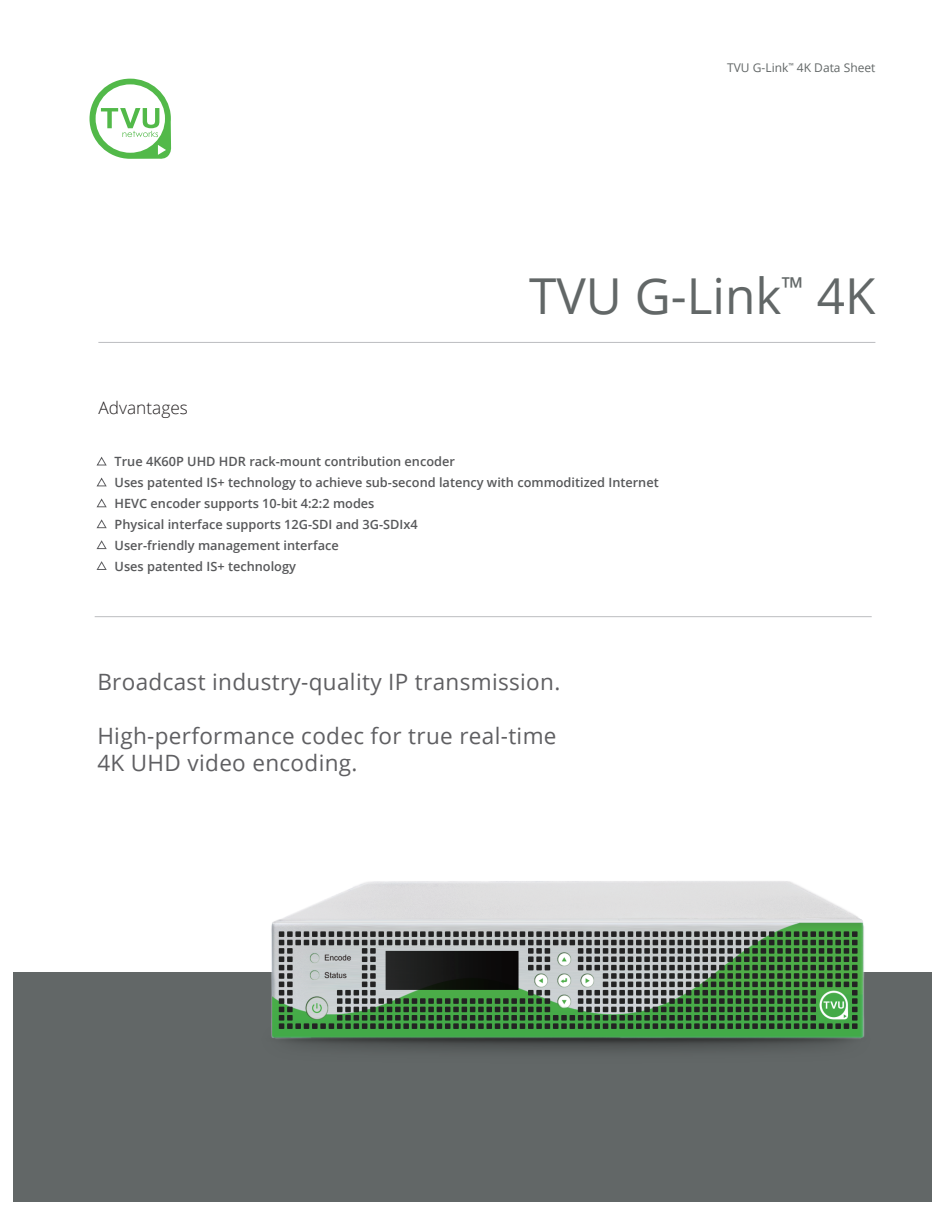
<style>
.page{position:relative;width:944px;height:1214px;background:#fff}
.page>*{position:absolute;margin:0;border:0;box-sizing:border-box;transform-origin:0 0}
.t1{font:49.5px "Open Sans";color:#626767}
.t2{font:22.5px/27px "Open Sans";letter-spacing:.015em;color:#5f5f62}
.t3{font:300 17.25px "Open Sans";color:#231f20}
.t4{font:600 12.75px/21px "Open Sans";color:#57585a}
.t5{font:12px "Open Sans";color:#626767}
</style>
<div class="page">
<div style="left:13px;top:972px;width:918px;height:229px;background:#626767"></div>
<hr style="left:95px;top:616px;width:776px;height:1px;background:#bcbdc0">
<hr style="left:98px;top:342px;width:777px;height:1px;background:#bcbdc0">
<svg style="left:89px;top:79px;width:82px;height:80px"></svg>
<img style="left:271px;top:881px;width:594px;height:170px">
<svg style="left:97px;top:457px;width:9px;height:8px"></svg>
<svg style="left:97px;top:478px;width:9px;height:8px"></svg>
<svg style="left:97px;top:499px;width:9px;height:8px"></svg>
<svg style="left:97px;top:520px;width:9px;height:8px"></svg>
<svg style="left:97px;top:540px;width:9px;height:9px"></svg>
<svg style="left:97px;top:561px;width:9px;height:9px"></svg>
<p class="t5" style="left:727px;top:60px;width:150px">TVU G-Link<sup>™</sup> 4K Data Sheet</p>
<h3 class="t3" style="left:98px;top:396px;width:91px">Advantages</h3>
<h1 class="t1" style="left:529px;top:262px;width:348px">TVU G-Link<sup>™</sup> 4K</h1>
<p class="t4" style="left:115px;top:450px;width:545px">True 4K60P UHD HDR rack-mount contribution encoder<br>Uses patented IS+ technology to achieve sub-second latency with commoditized Internet HEVC encoder supports 10-bit 4:2:2 modes<br>Physical interface supports 12G-SDI and 3G-SDIx4<br>User-friendly management interface<br>Uses patented IS+ technology</p>
<h2 class="t2" style="left:97px;top:667px;width:464px">Broadcast industry-quality IP transmission.</h2>
<h2 class="t2" style="left:97px;top:721px;width:460px">High-performance codec for true real-time<br>4K UHD video encoding.</h2>
</div>
